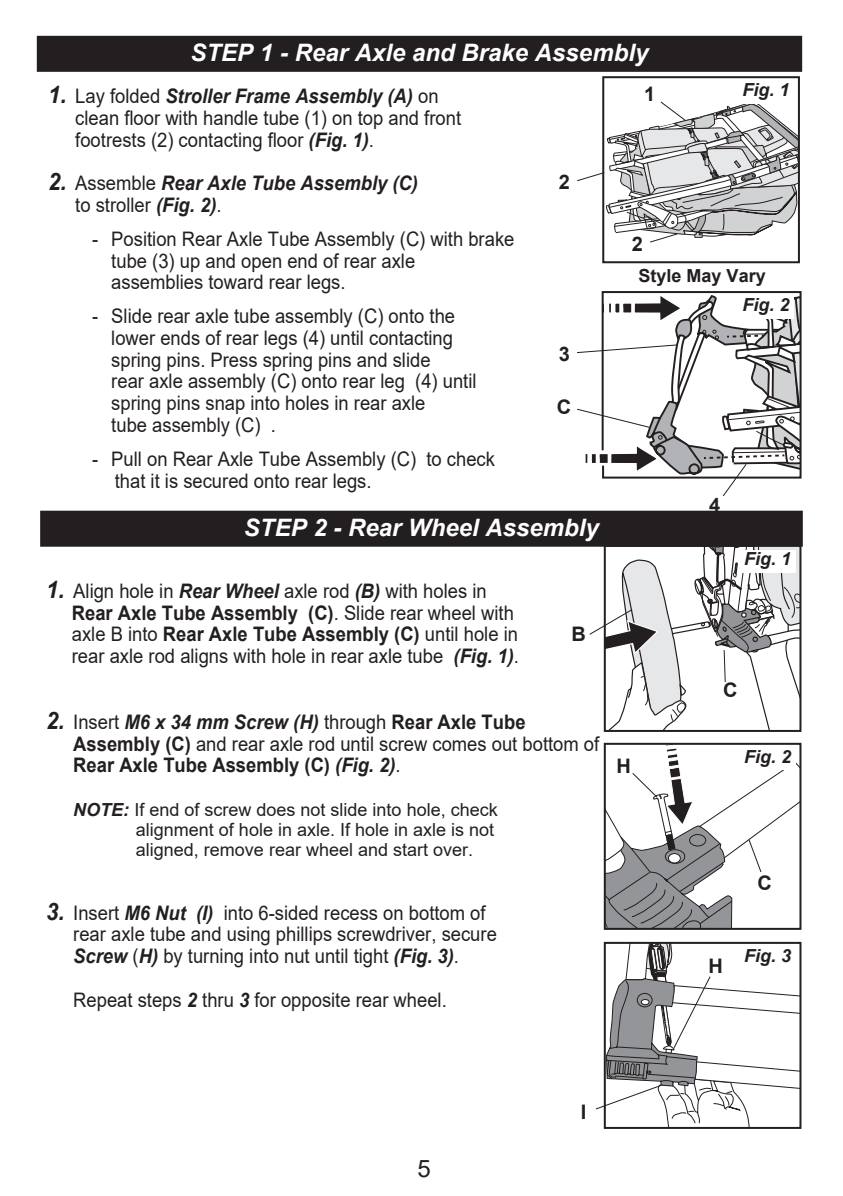
<style>
.page{position:relative;width:843px;height:1196px;background:#fff}
.page>*{position:absolute;margin:0;border:0;box-sizing:border-box;transform-origin:0 0}
.t1{font:italic 700 24px "Arial";color:#fff}
.t2{font:24px "Arial";color:#231f20}
.t3{font:20px "Arial";color:#231f20;scale:.92 1}
.t4{font:700 20px "Arial";color:#231f20;scale:.92 1}
.t5{font:italic 700 20px "Arial";color:#231f20;scale:.92 1}
.t6{font:700 20px "Arial";color:#231f20}
.t7{font:18px "Arial";color:#231f20}
.t8{font:italic 700 18px "Arial";color:#231f20}
.t9{font:700 18px "Arial";color:#231f20}
.s1{font-size:24px}
.s2{font-weight:400;font-style:normal}
.s3{font-weight:700;font-style:italic}
.s4{font-weight:700;font-style:italic;font-size:24px}
.s5{font-weight:400}
.s6{font-style:normal}
.s7{font-weight:700}
.s8{font-style:italic}
</style>
<div class="page">
<div style="left:38px;top:37px;width:763px;height:34px;background:#231f20"></div>
<div style="left:37px;top:36px;width:765px;height:36px;border:2px solid #231f20"></div>
<div style="left:602px;top:76px;width:197px;height:187px;border:2px solid #231f20"></div>
<svg style="left:577px;top:100px;width:221px;height:143px"></svg>
<svg style="left:577px;top:291px;width:225px;height:206px"></svg>
<div style="left:41px;top:511px;width:760px;height:34px;background:#231f20"></div>
<div style="left:40px;top:510px;width:762px;height:36px;border:2px solid #231f20"></div>
<div style="left:603px;top:742px;width:198px;height:187px;border:2px solid #231f20"></div>
<svg style="left:595px;top:942px;width:205px;height:185px"></svg>
<svg style="left:604px;top:743px;width:196px;height:185px"></svg>
<svg style="left:588px;top:546px;width:212px;height:184px"></svg>
<p class="t1" style="left:190px;top:37px;width:459px">STEP 1 - Rear Axle and Brake Assembly</p>
<p class="t5" style="left:48px;top:83px;width:425px"><span class="s1">1.</span> <span class="s2">Lay folded</span> Stroller Frame Assembly (A) <span class="s2">on</span></p>
<p class="t3" style="left:75px;top:104px;width:421px">clean floor with handle tube (1) on top and front</p>
<p class="t3" style="left:75px;top:126px;width:326px">footrests (2) contacting floor <span class="s3">(Fig. 1)</span>.</p>
<p class="t5" style="left:48px;top:170px;width:403px"><span class="s1">2.</span> <span class="s2">Assemble</span> Rear Axle Tube Assembly (C)</p>
<p class="t3" style="left:75px;top:191px;width:160px">to stroller <span class="s3">(Fig. 2)</span>.</p>
<p class="t3" style="left:92px;top:225px;width:460px">- Position Rear Axle Tube Assembly (C) with brake</p>
<p class="t3" style="left:111px;top:247px;width:332px">tube (3) up and open end of rear axle</p>
<p class="t3" style="left:111px;top:268px;width:256px">assemblies toward rear legs.</p>
<p class="t3" style="left:92px;top:302px;width:396px">- Slide rear axle tube assembly (C) onto the</p>
<p class="t3" style="left:111px;top:324px;width:373px">lower ends of rear legs (4) until contacting</p>
<p class="t3" style="left:111px;top:346px;width:348px">spring pins. Press spring pins and slide</p>
<p class="t3" style="left:111px;top:367px;width:398px">rear axle assembly (C) onto rear leg (4) until</p>
<p class="t3" style="left:111px;top:389px;width:343px">spring pins snap into holes in rear axle</p>
<p class="t3" style="left:111px;top:411px;width:180px">tube assembly (C) .</p>
<p class="t3" style="left:92px;top:445px;width:439px">- Pull on Rear Axle Tube Assembly (C) to check</p>
<p class="t3" style="left:115px;top:466px;width:280px">that it is secured onto rear legs.</p>
<p class="t8" style="left:742px;top:78px;width:49px">Fig. 1</p>
<p class="t6" style="left:644px;top:80px;width:13px">1</p>
<p class="t6" style="left:558px;top:168px;width:13px">2</p>
<p class="t6" style="left:631px;top:229px;width:13px">2</p>
<p class="t9" style="left:638px;top:262px;width:129px">Style May Vary</p>
<p class="t8" style="left:742px;top:293px;width:49px">Fig. 2</p>
<p class="t6" style="left:558px;top:340px;width:13px">3</p>
<p class="t6" style="left:556px;top:393px;width:16px">C</p>
<p class="t1" style="left:244px;top:511px;width:356px">STEP 2 - Rear Wheel Assembly</p>
<p class="t3" style="left:46px;top:577px;width:480px"><span class="s4">1.</span> Align hole in <span class="s3">Rear Wheel</span> axle rod <span class="s3">(B)</span> with holes in</p>
<p class="t4" style="left:72px;top:598px;width:482px">Rear Axle Tube Assembly (C)<span class="s5">. Slide rear wheel with</span></p>
<p class="t4" style="left:72px;top:620px;width:486px"><span class="s5">axle B into</span> Rear Axle Tube Assembly (C) <span class="s5">until hole in</span></p>
<p class="t3" style="left:72px;top:642px;width:487px">rear axle rod aligns with hole in rear axle tube <span class="s3">(Fig. 1)</span>.</p>
<p class="t6" style="left:571px;top:619px;width:16px">B</p>
<p class="t5" style="left:46px;top:708px;width:522px"><span class="s1">2.</span> <span class="s2">Insert</span> M6 x 34 mm Screw (H) <span class="s2">through</span> <span class="s6">Rear Axle Tube</span></p>
<p class="t3" style="left:73px;top:729px;width:573px"><span class="s7">Assembly (C)</span> and rear axle rod until screw comes out bottom of</p>
<p class="t4" style="left:73px;top:751px;width:357px">Rear Axle Tube Assembly (C) <span class="s8">(Fig. 2)</span><span class="s5">.</span></p>
<p class="t7" style="left:73px;top:797px;width:426px"><span class="s3">NOTE:</span> If end of screw does not slide into hole, check</p>
<p class="t7" style="left:136px;top:817px;width:360px">alignment of hole in axle. If hole in axle is not</p>
<p class="t7" style="left:136px;top:837px;width:339px">aligned, remove rear wheel and start over.</p>
<p class="t3" style="left:46px;top:898px;width:479px"><span class="s4">3.</span> Insert <span class="s3">M6 Nut (I)</span> into 6-sided recess on bottom of</p>
<p class="t3" style="left:73px;top:920px;width:462px">rear axle tube and using phillips screwdriver, secure</p>
<p class="t3" style="left:73px;top:942px;width:421px"><span class="s3">Screw</span> (<span class="s3">H)</span> by turning into nut until tight <span class="s3">(Fig. 3)</span>.</p>
<p class="t3" style="left:73px;top:985px;width:407px">Repeat steps <span class="s3">2</span> thru <span class="s3">3</span> for opposite rear wheel.</p>
<p class="t6" style="left:616px;top:751px;width:16px">H</p>
<p class="t2" style="left:417px;top:1152px;width:15px">5</p>
<p class="t6" style="left:580px;top:1097px;width:7px">I</p>
<p class="t6" style="left:709px;top:491px;width:13px">4</p>
<p class="t8" style="left:743px;top:546px;width:49px">Fig. 1</p>
<p class="t6" style="left:723px;top:676px;width:16px">C</p>
<p class="t8" style="left:743px;top:744px;width:49px">Fig. 2</p>
<p class="t6" style="left:757px;top:869px;width:16px">C</p>
<p class="t6" style="left:708px;top:951px;width:16px">H</p>
<p class="t8" style="left:743px;top:943px;width:49px">Fig. 3</p>
</div>
